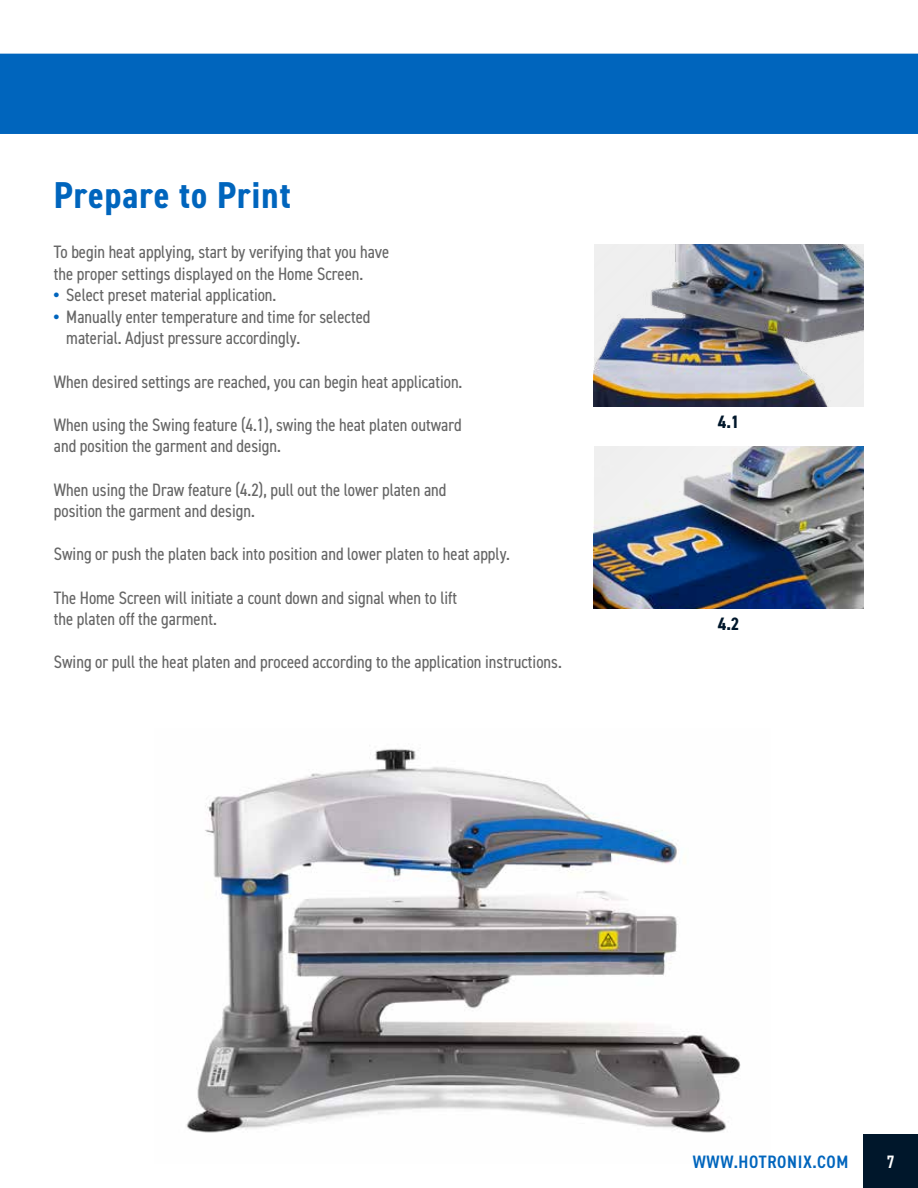
<style>
.page{position:relative;width:918px;height:1188px;background:#fff}
.page>*{position:absolute;margin:0;border:0;box-sizing:border-box;transform-origin:0 0}
.t1{font:700 condensed 37.5px "DIN2014";letter-spacing:.025em;color:#0065bd}
.t2{font:condensed 18px/21.6px "DIN2014";color:#666}
.t3{font:600 condensed 18px "DIN2014";letter-spacing:.035em;color:#0065bd}
.t4{font:700 condensed 18px "DIN2014";color:#00172b}
.t5{font:600 condensed 18px "DIN2014";color:#fff}
.s1{font-weight:800;color:#0065bd}
</style>
<div class="page">
<img style="left:186px;top:748px;width:555px;height:385px">
<div style="left:863px;top:1135px;width:55px;height:53px;background:#00172b"></div>
<div style="left:0;top:54px;width:918px;height:80px;background:#0065bd"></div>
<img style="left:594px;top:446px;width:269px;height:162px">
<img style="left:594px;top:244px;width:269px;height:162px">
<h1 class="t1" style="left:54px;top:170px;width:238px">Prepare to Print</h1>
<p class="t2" style="left:54px;top:240px;width:337px">To begin heat applying, start by verifying that you have the proper settings displayed on the Home Screen.</p>
<p class="t2" style="left:54px;top:284px;width:224px"><span class="s1">•</span> Select preset material application.</p>
<p class="t2" style="left:66px;top:305px;width:306px;text-indent:-12px"><span class="s1">•</span> Manually enter temperature and time for selected material. Adjust pressure accordingly.</p>
<p class="t2" style="left:54px;top:370px;width:410px">When desired settings are reached, you can begin heat application.</p>
<p class="t2" style="left:54px;top:413px;width:409px">When using the Swing feature (4.1), swing the heat platen outward and position the garment and design.</p>
<p class="t2" style="left:54px;top:478px;width:394px">When using the Draw feature (4.2), pull out the lower platen and position the garment and design.</p>
<p class="t2" style="left:54px;top:543px;width:458px">Swing or push the platen back into position and lower platen to heat apply.</p>
<p class="t2" style="left:54px;top:586px;width:405px">The Home Screen will initiate a count down and signal when to lift the platen off the garment.</p>
<p class="t2" style="left:54px;top:651px;width:509px">Swing or pull the heat platen and proceed according to the application instructions.</p>
<p class="t4" style="left:718px;top:409px;width:23px">4.1</p>
<p class="t4" style="left:718px;top:611px;width:23px">4.2</p>
<p class="t3" style="left:693px;top:1150px;width:157px">WWW.HOTRONIX.COM</p>
<p class="t5" style="left:887px;top:1150px;width:10px">7</p>
</div>
